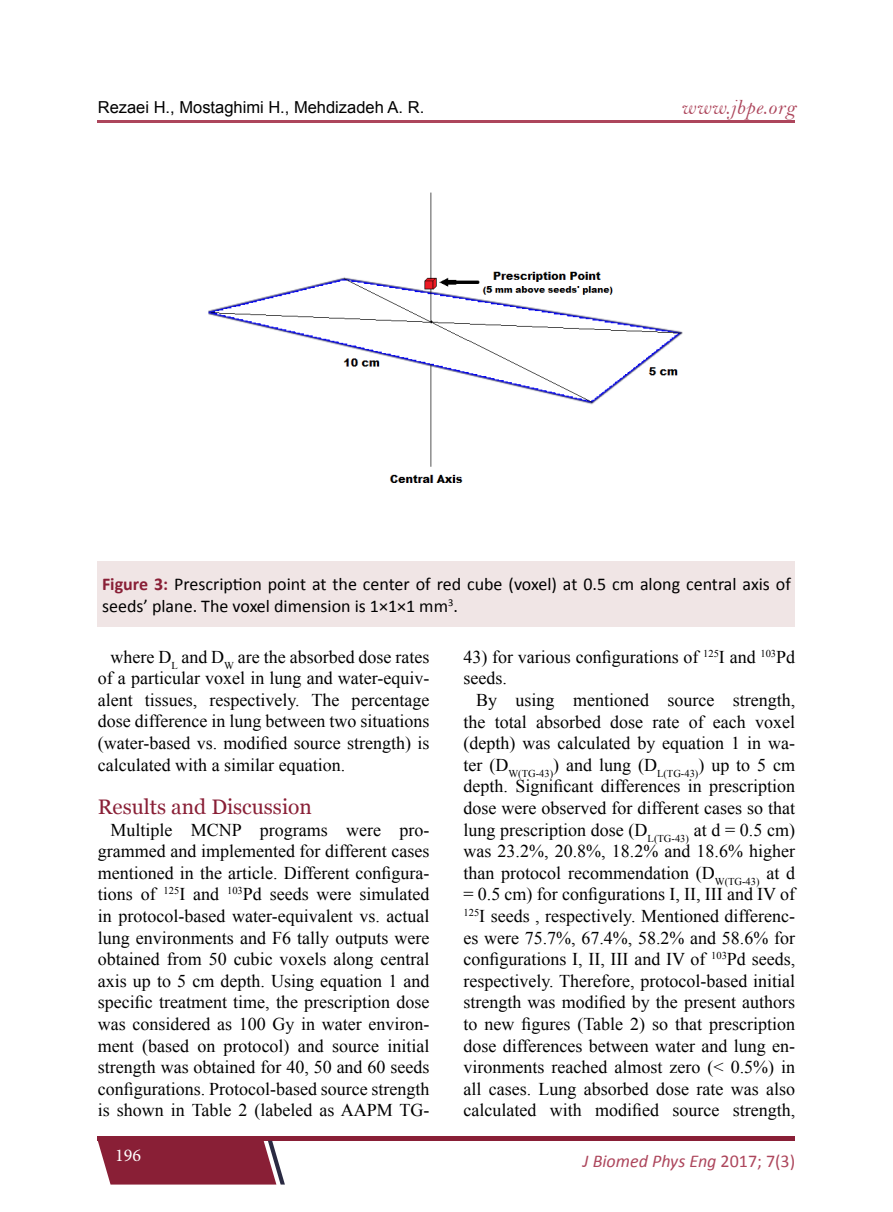
<style>
.page{position:relative;width:893px;height:1212px;background:#fff}
.page>*{position:absolute;margin:0;border:0;box-sizing:border-box;transform-origin:0 0}
.t1{font:21px "Georgia";color:#891f36}
.t2{font:21px "Bell MT Italic";letter-spacing:.03em;color:#ad465c}
.t3{font:18px/21.6px "Times New Roman";color:#000;text-align:justify}
.t4{font:18px/21.6px "Calibri";color:#000}
.t5{font:italic 18px "Calibri";color:#ad465c}
.t6{font:18px "Minion Pro";color:#fff}
.t7{font:16.5px "Arial";color:#000}
.s1{font-weight:700;color:#891f36}
.s2{font-style:normal}
</style>
<div class="page">
<div style="left:98px;top:1136px;width:697px;height:5px;background:#891f36"></div>
<svg style="left:98px;top:1141px;width:187px;height:43px;background:#913348"></svg>
<hr style="left:98px;top:120px;width:697px;height:2px;background:#ad465c">
<img style="left:208px;top:192px;width:475px;height:291px">
<div style="left:98px;top:561px;width:697px;height:66px;background:#f0e5e5"></div>
<p class="t7" style="left:98px;top:97px;width:328px">Rezaei H., Mostaghimi H., Mehdizadeh A. R.</p>
<p class="t2" style="left:681px;top:94px;width:116px">www.jbpe.org</p>
<p class="t4" style="left:102px;top:573px;width:690px"><span class="s1">Figure 3:</span> Prescription point at the center of red cube (voxel) at 0.5 cm along central axis of seeds’ plane. The voxel dimension is 1×1×1 mm<sup>3</sup>.</p>
<p class="t3" style="left:98px;top:645px;width:333px;text-indent:13px">where D<sub>L</sub> and D<sub>W</sub> are the absorbed dose rates of a particular voxel in lung and water-equiv&shy;alent tissues, respectively. The percentage dose difference in lung between two situations (water-based vs. modified source strength) is calculated with a similar equation.</p>
<p class="t1" style="left:98px;top:794px;width:216px">Results and Discussion</p>
<p class="t3" style="left:98px;top:818px;width:333px;text-indent:13px">Multiple MCNP programs were pro&shy;grammed and implemented for different cases mentioned in the article. Different configura&shy;tions of <sup>125</sup>I and <sup>103</sup>Pd seeds were simulated in protocol-based water-equivalent vs. actual lung environments and F6 tally outputs were obtained from 50 cubic voxels along central axis up to 5 cm depth. Using equation 1 and specific treatment time, the prescription dose was considered as 100 Gy in water environ&shy;ment (based on protocol) and source initial strength was obtained for 40, 50 and 60 seeds configurations. Protocol-based source strength is shown in Table 2 (labeled as AAPM TG-</p>
<p class="t6" style="left:115px;top:1143px;width:27px">196</p>
<p class="t3" style="left:463px;top:645px;width:333px">43) for various configurations of <sup>125</sup>I and <sup>103</sup>Pd seeds.</p>
<p class="t3" style="left:463px;top:689px;width:333px;text-indent:13px">By using mentioned source strength, the total absorbed dose rate of each voxel (depth) was calculated by equation 1 in wa&shy;ter (D<sub>W(TG-43)</sub>) and lung (D<sub>L(TG-43)</sub>) up to 5 cm depth. Significant differences in prescription dose were observed for different cases so that lung prescription dose (D<sub>L(TG-43)</sub> at d = 0.5 cm) was 23.2%, 20.8%, 18.2% and 18.6% higher than protocol recommendation (D<sub>W(TG-43)</sub> at d = 0.5 cm) for configurations I, II, III and IV of <sup>125</sup>I seeds , respectively. Mentioned differenc&shy;es were 75.7%, 67.4%, 58.2% and 58.6% for configurations I, II, III and IV of <sup>103</sup>Pd seeds, respectively. Therefore, protocol-based initial strength was modified by the present authors to new figures (Table 2) so that prescription dose differences between water and lung en&shy;vironments reached almost zero (&lt; 0.5%) in all cases. Lung absorbed dose rate was also calculated with modified source strength,</p>
<p class="t5" style="left:583px;top:1148px;width:214px">J Biomed Phys Eng <span class="s2">2017; 7(3)</span></p>
</div>
